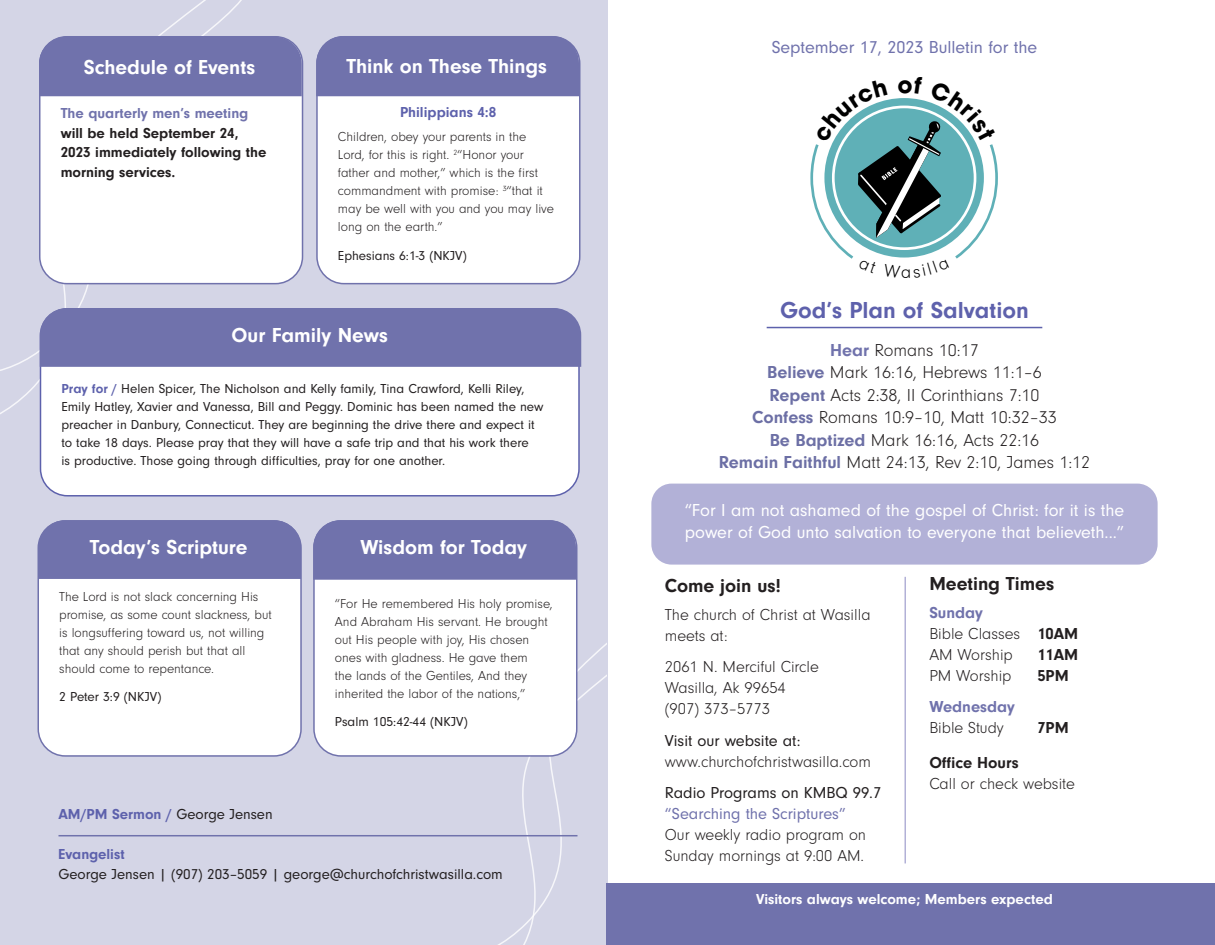
<style>
.page{position:relative;width:1215px;height:945px;background:#fff}
.page>*{position:absolute;margin:0;border:0;box-sizing:border-box;transform-origin:0 0}
.t1{font:700 24px "Neuzeit Gro";color:#5e61ac}
.Header_4{font:700 21px "Neuzeit Gro";color:#fff}
.Header_2{font:700 19.5px "Neuzeit Gro";color:#231f20}
.t2{font:300 18px/22.5px "Neuzeit Gro";color:#231f20;text-align:center}
.quote{font:18px/22.5px "Neuzeit Gro";color:#fff}
.t3{font:18px "Neuzeit Gro";color:#7072ac}
.Header_small_purple{font:300 16.5px/21px "Neuzeit Gro";color:#231f20}
.Header_2-2{font:700 16.5px "Neuzeit Gro";color:#231f20}
.Header_small_purple-2{font:700 16.5px "Neuzeit Gro";color:#231f20}
.t4{font:700 15px/19.5px "Neuzeit Gro";color:#231f20}
.Header_small_purple-3{font:15px/19.5px "Neuzeit Gro";color:#231f20}
.t5{font:700 15px "Neuzeit Gro";color:#fff}
.Header_small_purple-4{font:700 15px "Neuzeit Gro";color:#5d61ac}
.Header_4-2{font:700 15px "Neuzeit Gro";color:#5d61ac}
.t6{font:300 13.5px/18px "Neuzeit Gro";color:#231f20}
.t7{font:13.5px/18px "Neuzeit Gro";color:#231f20}
.s1{color:#7072ac}
.s2{font-weight:700;color:#5d61ac}
.s3{font-weight:400;color:#231f20}
.s4{font-weight:700;color:#7072ac}
.s5{font-weight:700;color:#6c6fa5}
.s6{font-weight:700}
.s7{font-weight:400}
.s8{font-weight:400;color:#7072ac}
</style>
<div class="page">
<div style="left:0;top:0;width:608px;height:945px;background:#d4d5e6"></div>
<hr style="left:767px;top:327px;width:275px;height:1px;background:#5d61ac">
<div style="left:651px;top:484px;width:507px;height:81px;background:#b2b1d7;border-radius:20px"></div>
<hr style="left:904px;top:577px;width:2px;height:286px;background:#b2b1d7">
<svg style="left:0;top:0;width:286px;height:377px"></svg>
<div style="left:40px;top:37px;width:263px;height:247px;background:#fff;border-radius:27px"></div>
<div style="left:39px;top:36px;width:264px;height:248px;border:2px solid #7072ac;border-radius:27px"></div>
<div style="left:317px;top:37px;width:263px;height:247px;background:#fff;border-radius:27px"></div>
<div style="left:316px;top:36px;width:264px;height:248px;border:2px solid #7072ac;border-radius:27px"></div>
<div style="left:316px;top:36px;width:263px;height:60px;background:#7072ac"></div>
<div style="left:39px;top:37px;width:263px;height:59px;background:#7072ac"></div>
<div style="left:40px;top:309px;width:539px;height:187px;background:#fff;border-radius:27px"></div>
<div style="left:40px;top:308px;width:540px;height:189px;border:2px solid #5d61ac;border-radius:27px"></div>
<svg style="left:432px;top:643px;width:175px;height:302px"></svg>
<hr style="left:58px;top:835px;width:520px;height:1px;background:#7072ac">
<div style="left:38px;top:521px;width:263px;height:235px;background:#fff;border-radius:27px"></div>
<div style="left:38px;top:520px;width:264px;height:237px;border:2px solid #7072ac;border-radius:27px"></div>
<div style="left:40px;top:308px;width:541px;height:59px;background:#7072ac"></div>
<div style="left:314px;top:521px;width:263px;height:235px;background:#fff;border-radius:27px"></div>
<div style="left:313px;top:520px;width:265px;height:237px;border:2px solid #7072ac;border-radius:27px"></div>
<div style="left:313px;top:520px;width:263px;height:60px;background:#7072ac"></div>
<div style="left:38px;top:520px;width:263px;height:59px;background:#7072ac"></div>
<div style="left:607px;top:884px;width:608px;height:61px;background:#7072ac"></div>
<svg style="left:810px;top:98px;width:188px;height:161px"></svg>
<p class="Header_4" style="left:84px;top:55px;width:173px">Schedule of Events</p>
<p class="Header_4" style="left:346px;top:54px;width:202px">Think on These Things</p>
<p class="t4" style="left:61px;top:104px;width:207px"><span class="s1">The quarterly men’s meeting </span>will be held September 24,<br>2023 immediately following the morning services.</p>
<p class="Header_4-2" style="left:400px;top:103px;width:98px">Philippians 4:8</p>
<p class="t6" style="left:338px;top:128px;width:217px">Children, obey your parents in the Lord, for this is right. <sup>2</sup>“Honor your father and mother,” which is the first commandment with promise: <sup>3</sup>“that it may be well with you and you may live long on the earth.”</p>
<p class="t7" style="left:338px;top:247px;width:131px">Ephesians 6:1-3 (NKJV)</p>
<p class="Header_4" style="left:232px;top:324px;width:158px">Our Family News</p>
<p class="t7" style="left:62px;top:380px;width:483px"><span class="s2">Pray for /</span> Helen Spicer, The Nicholson and Kelly family, Tina Crawford, Kelli Riley, Emily Hatley, Xavier and Vanessa, Bill and Peggy. Dominic has been named the new preacher in Danbury, Connecticut. They are beginning the drive there and expect it to take 18 days. Please pray that they will have a safe trip and that his work there<br>is productive. Those going through difficulties, pray for one another.</p>
<p class="Header_4" style="left:90px;top:536px;width:159px">Today’s Scripture</p>
<p class="Header_4" style="left:360px;top:536px;width:168px">Wisdom for Today</p>
<p class="t6" style="left:59px;top:588px;width:214px">The Lord is not slack concerning His promise, as some count slackness, but is longsuffering toward us, not willing that any should perish but that all should come to repentance.</p>
<p class="t7" style="left:59px;top:688px;width:104px">2 Peter 3:9 (NKJV)</p>
<p class="t6" style="left:335px;top:595px;width:219px">“For He remembered His holy promise, And Abraham His servant. He brought out His people with joy, His chosen ones with gladness. He gave them<br>the lands of the Gentiles, And they inherited the labor of the nations,”</p>
<p class="t7" style="left:335px;top:713px;width:134px">Psalm 105:42-44 (NKJV)</p>
<p class="Header_small_purple-4" style="left:58px;top:806px;width:216px">AM/PM Sermon / <span class="s3">George Jensen</span></p>
<p class="Header_small_purple-3" style="left:58px;top:845px;width:446px"><span class="s2">Evangelist<br></span>George Jensen | (907) 203–5059 | george@churchofchristwasilla.com</p>
<p class="t3" style="left:772px;top:38px;width:267px">September 17, 2023 Bulletin for the</p>
<p class="t1" style="left:780px;top:296px;width:250px">God’s Plan of Salvation</p>
<p class="t2" style="left:719px;top:339px;width:373px"><span class="s4">Hear</span> Romans 10:17<br><span class="s5">Believe</span> Mark 16:16, Hebrews 11:1–6<br><span class="s5">Repent</span> Acts 2:38, II Corinthians 7:10<br><span class="s5">Confess</span> Romans 10:9–10, Matt 10:32–33<br><span class="s5">Be Baptized</span> Mark 16:16, Acts 22:16<br><span class="s5">Remain Faithful</span> Matt 24:13, Rev 2:10, James 1:12</p>
<p class="quote" style="left:685px;top:499px;width:441px">“For I am not ashamed of the gospel of Christ: for it is the power of God unto salvation to everyone that believeth...”</p>
<p class="Header_2" style="left:929px;top:572px;width:126px">Meeting Times</p>
<p class="Header_small_purple" style="left:929px;top:602px;width:150px"><span class="s4">Sunday<br></span>Bible Classes <span class="s6">10AM<br></span>AM Worship</p>
<p class="Header_2" style="left:665px;top:574px;width:118px">Come join us!</p>
<p class="Header_small_purple" style="left:665px;top:604px;width:207px">The church of Christ at Wasilla meets at:</p>
<p class="Header_small_purple" style="left:665px;top:657px;width:156px">2061 N. Merciful Circle<br>Wasilla, Ak 99654 (907) 373–5773</p>
<p class="Header_small_purple" style="left:665px;top:730px;width:208px"><span class="s7">Visit our website at: </span>www.churchofchristwasilla.com</p>
<p class="Header_small_purple" style="left:665px;top:783px;width:218px"><span class="s7">Radio Programs on KMBQ 99.7 </span><span class="s8">“Searching the Scriptures”<br></span>Our weekly radio program on<br>Sunday mornings at 9:00 AM.</p>
<p class="Header_small_purple-2" style="left:1037px;top:645px;width:42px">11AM</p>
<p class="Header_small_purple" style="left:929px;top:665px;width:84px">PM Worship</p>
<p class="Header_small_purple-2" style="left:1037px;top:666px;width:33px">5PM</p>
<p class="Header_small_purple" style="left:929px;top:697px;width:87px"><span class="s4">Wednesday<br></span>Bible Study</p>
<p class="Header_small_purple-2" style="left:1037px;top:718px;width:33px">7PM</p>
<p class="Header_2-2" style="left:929px;top:753px;width:91px">Office Hours</p>
<p class="Header_small_purple" style="left:929px;top:773px;width:147px">Call or check website</p>
<p class="t5" style="left:756px;top:891px;width:298px">Visitors always welcome; Members expected</p>
</div>
